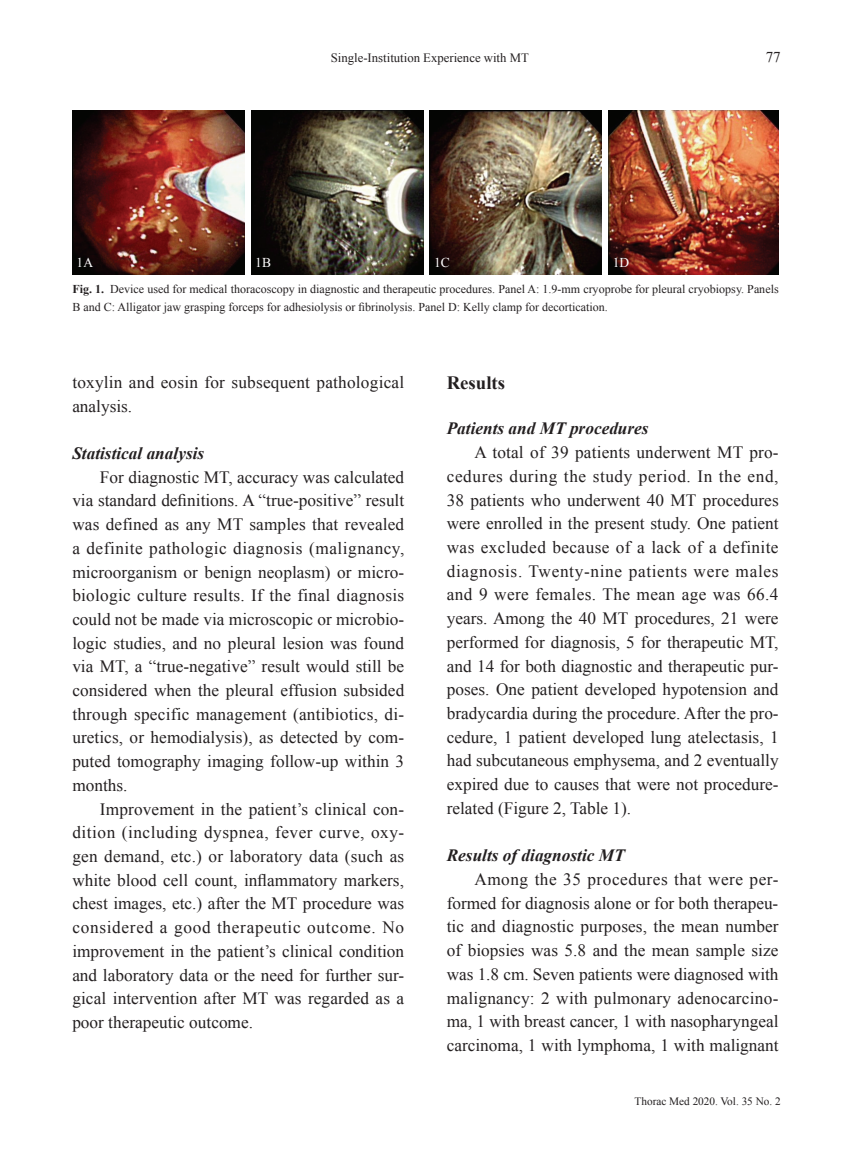
<style>
.page{position:relative;width:851px;height:1157px;background:#fff}
.page>*{position:absolute;margin:0;border:0;box-sizing:border-box;transform-origin:0 0}
.t1{font:700 18.75px "Times New Roman";color:#231f20}
.t2{font:17.25px/23.7px "Times New Roman";color:#231f20;text-align:justify}
.t3{font:italic 700 17.25px "Times New Roman";color:#231f20}
.t4{font:15px "Times New Roman";color:#231f20}
.t5{font:13.5px "Times New Roman";color:#fff}
.t6{font:12.75px "Times New Roman";color:#231f20}
.t7{font:12px/18px "Times New Roman";color:#231f20}
.t8{font:11.25px "Times New Roman";color:#231f20}
.s1{font-weight:700}
</style>
<div class="page">
<img style="left:72px;top:111px;width:172px;height:163px">
<img style="left:251px;top:111px;width:172px;height:163px">
<img style="left:429px;top:111px;width:172px;height:163px">
<img style="left:608px;top:111px;width:170px;height:163px">
<p class="t6" style="left:331px;top:49px;width:199px">Single-Institution Experience with MT</p>
<p class="t4" style="left:765px;top:47px;width:17px">77</p>
<p class="t5" style="left:77px;top:253px;width:18px">1A</p>
<p class="t5" style="left:255px;top:253px;width:17px">1B</p>
<p class="t5" style="left:434px;top:253px;width:17px">1C</p>
<p class="t5" style="left:612px;top:253px;width:18px">1D</p>
<p class="t7" style="left:72px;top:280px;width:707px"><span class="s1">Fig. 1.</span> Device used for medical thoracoscopy in diagnostic and therapeutic procedures. Panel A: 1.9-mm cryoprobe for pleural cryobiopsy. Panels<br>B and C: Alligator jaw grasping forceps for adhesiolysis or fibrinolysis. Panel D: Kelly clamp for decortication.</p>
<p class="t2" style="left:72px;top:370px;width:333px">toxylin and eosin for subsequent pathological analysis.</p>
<p class="t3" style="left:72px;top:441px;width:133px">Statistical analysis</p>
<p class="t2" style="left:72px;top:465px;width:333px;text-indent:28px">For diagnostic MT, accuracy was calculated via standard definitions. A “true-positive” result was defined as any MT samples that revealed a definite pathologic diagnosis (malignancy, microorganism or benign neoplasm) or micro&shy;biologic culture results. If the final diagnosis could not be made via microscopic or microbio&shy;logic studies, and no pleural lesion was found via MT, a “true-negative” result would still be considered when the pleural effusion subsided through specific management (antibiotics, di&shy;uretics, or hemodialysis), as detected by com&shy;puted tomography imaging follow-up within 3 months.</p>
<p class="t2" style="left:72px;top:796px;width:333px;text-indent:28px">Improvement in the patient’s clinical con&shy;dition (including dyspnea, fever curve, oxy&shy;gen demand, etc.) or laboratory data (such as white blood cell count, inflammatory markers, chest images, etc.) after the MT procedure was considered a good therapeutic outcome. No improvement in the patient’s clinical condition and laboratory data or the need for further sur&shy;gical intervention after MT was regarded as a poor therapeutic outcome.</p>
<p class="t1" style="left:446px;top:370px;width:60px">Results</p>
<p class="t3" style="left:446px;top:417px;width:203px">Patients and MT procedures</p>
<p class="t2" style="left:446px;top:440px;width:333px;text-indent:28px">A total of 39 patients underwent MT pro&shy;cedures during the study period. In the end, 38 patients who underwent 40 MT procedures were enrolled in the present study. One patient was excluded because of a lack of a definite diagnosis. Twenty-nine patients were males and 9 were females. The mean age was 66.4 years. Among the 40 MT procedures, 21 were performed for diagnosis, 5 for therapeutic MT, and 14 for both diagnostic and therapeutic pur&shy;poses. One patient developed hypotension and bradycardia during the procedure. After the pro&shy;cedure, 1 patient developed lung atelectasis, 1 had subcutaneous emphysema, and 2 eventually expired due to causes that were not procedure&shy;related (Figure 2, Table 1).</p>
<p class="t3" style="left:446px;top:843px;width:179px">Results of diagnostic MT</p>
<p class="t2" style="left:446px;top:867px;width:333px;text-indent:28px">Among the 35 procedures that were per&shy;formed for diagnosis alone or for both therapeu&shy;tic and diagnostic purposes, the mean number of biopsies was 5.8 and the mean sample size was 1.8 cm. Seven patients were diagnosed with malignancy: 2 with pulmonary adenocarcino&shy;ma, 1 with breast cancer, 1 with nasopharyngeal carcinoma, 1 with lymphoma, 1 with malignant</p>
<p class="t8" style="left:634px;top:1093px;width:148px">Thorac Med 2020. Vol. 35 No. 2</p>
</div>
